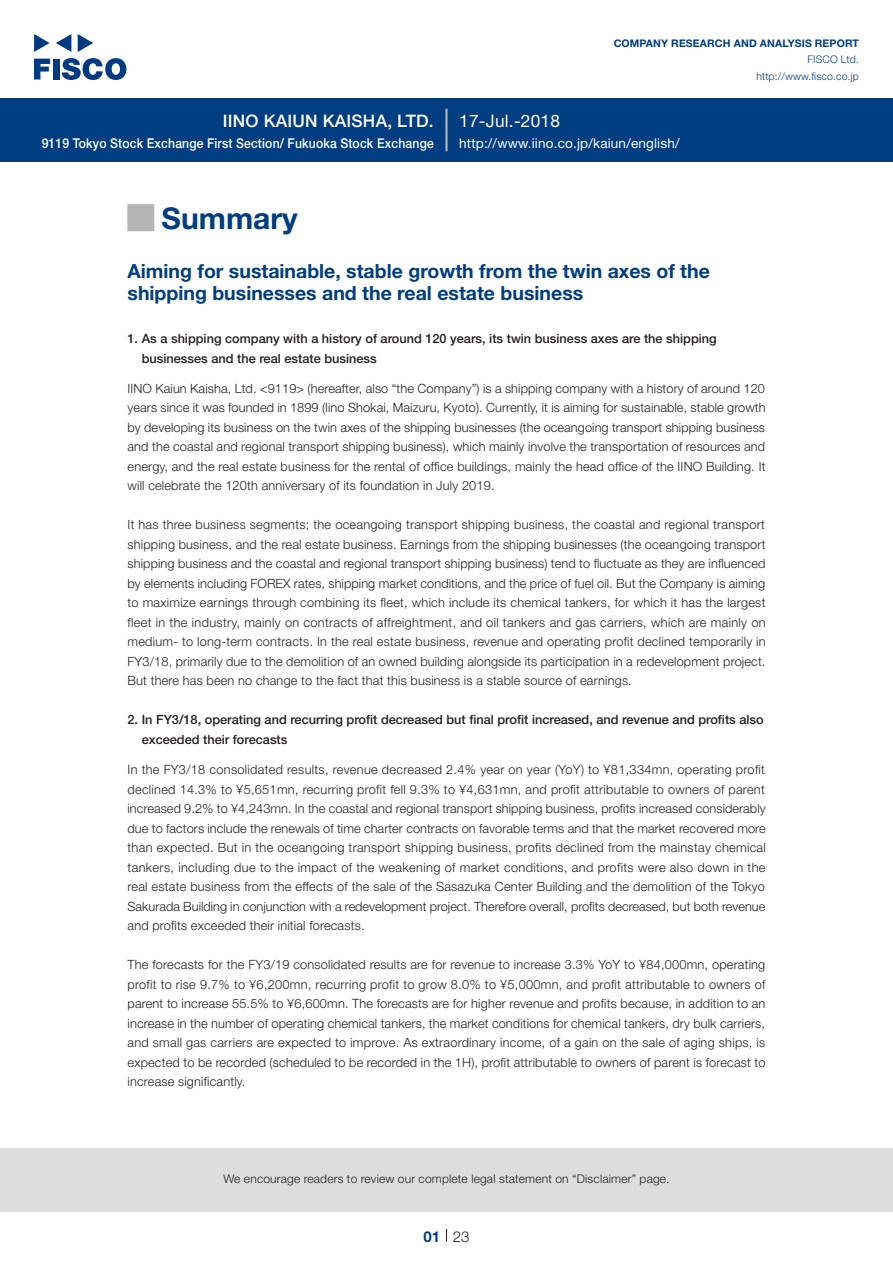
<style>
.page{position:relative;width:893px;height:1263px;background:#fff}
.page>*{position:absolute;margin:0;border:0;box-sizing:border-box;transform-origin:0 0}
.t1{font:700 30px "Helvetica Neue LT Std";color:#003d81}
.t2{font:700 27px "Koz Go Pro";color:#b5b5b6}
.中タイトル_e{font:700 19.5px/22.5px "Helvetica Neue LT Std";color:#003d81}
.t3{font:500 17.25px "Helvetica Neue LT Std";letter-spacing:.015em;color:#fff}
.t4{font:17.25px "Helvetica Neue LT Std";letter-spacing:.015em;color:#fff}
.t5{font:300 15px "Helvetica Neue LT Std";color:#231f20}
.t6{font:700 15px "Helvetica Neue LT Std";color:#003d81}
.t7{font:500 13.5px "Helvetica Neue LT Std";letter-spacing:.015em;color:#fff;scale:.9 1}
.t8{font:13.5px "Helvetica Neue LT Std";letter-spacing:.015em;color:#fff}
.本文_e{font:300 12.75px/19.5px "Helvetica Neue LT Std";letter-spacing:.015em;color:#231f20;text-align:justify}
.小タイトル_e{font:500 12.75px/19.5px "Helvetica Neue LT Std";color:#231f20}
.t9{font:300 12px "Helvetica Neue LT Std";letter-spacing:.015em;color:#231f20}
.t10{font:700 10.5px "Helvetica Neue LT Std";letter-spacing:.015em;color:#003d81}
.t11{font:300 10.5px/16.5px "Helvetica Neue LT Std";letter-spacing:.015em;color:#003d81;text-align:right}
</style>
<div class="page">
<div style="left:0;top:1148px;width:893px;height:64px;background:#ddd"></div>
<svg style="left:34px;top:59px;width:16px;height:20px"></svg>
<div style="left:53px;top:59px;width:6px;height:20px;background:#003a83"></div>
<svg style="left:62px;top:58px;width:64px;height:22px"></svg>
<svg style="left:34px;top:34px;width:16px;height:18px"></svg>
<svg style="left:78px;top:34px;width:15px;height:18px"></svg>
<svg style="left:56px;top:34px;width:15px;height:18px"></svg>
<div style="left:0;top:98px;width:893px;height:64px;background:#003d81"></div>
<hr style="left:445px;top:109px;width:3px;height:42px;background:#b5b5b6">
<svg style="left:446px;top:1229px;width:1px;height:13px"></svg>
<h3 class="t3" style="left:223px;top:110px;width:213px">IINO KAIUN KAISHA, LTD.</h3>
<p class="t7" style="left:42px;top:135px;width:437px">9119 Tokyo Stock Exchange First Section/ Fukuoka Stock Exchange</p>
<h3 class="t4" style="left:459px;top:110px;width:102px">17-Jul.-2018</h3>
<p class="t10" style="left:614px;top:37px;width:247px">COMPANY RESEARCH AND ANALYSIS REPORT</p>
<p class="t11" style="left:756px;top:51px;width:104px">FISCO Ltd. http://www.fisco.co j p.</p>
<p class="t8" style="left:459px;top:135px;width:222px">http://www.iino.co j p. /kaiun/english/</p>
<p class="t2" style="left:128px;top:200px;width:28px">█</p>
<p class="中タイトル_e" style="left:128px;top:259px;width:584px">Aiming for sustainable, stable growth from the twin axes of the shipping businesses and the real estate business</p>
<p class="小タイトル_e" style="left:142px;top:329px;width:576px;text-indent:-14px">1. As a shipping company with a history of around 120 years, its twin business axes are the shipping businesses and the real estate business</p>
<p class="本文_e" style="left:128px;top:378px;width:640px">IINO Kaiun Kaisha, Ltd &lt;. 9119&gt; (hereafter, also “the Company”) is a shipping company with a history of around 120 years since it was founded in 1899 (Iino Shokai, Maizuru, Kyoto .) Currently isit, aiming for sustainable, stable growth by developing its business on the twin axes of the shipping businesses (the oceangoing transport shipping business and the coastal and regional transport shipping business ,) which mainly involve the transportation of resources and energy, and the real estate business for the rental of office buildings, mainly the head office of the IINO Building It. will celebrate the 120th anniversary of its foundation in July 2019.</p>
<p class="本文_e" style="left:128px;top:515px;width:640px">It has three business segments; the oceangoing transport shipping business, the coastal and regional transport shipping business, and the real estate business. Earnings from the shipping businesses (the oceangoing transport shipping business and the coastal and regional transport shipping business) tend to fluctuate as they are influenced by elements including FOREX rates, shipping market conditions, and the price of fuel oil. But the Company is aiming to maximize earnings through combining its fleet, which include its chemical tankers, for which it has the largest fleet in the industry, mainly on contracts of affreightment, and oil tankers and gas carriers, which are mainly on medium- to long-term contracts In. the real estate business, revenue and operating profit declined temporarily in FY3/18, primarily due to the demolition of an owned building alongside its participation in a redevelopment project.<br>But there has been no change to the fact that this business is a stable source of earnings.</p>
<p class="小タイトル_e" style="left:142px;top:710px;width:623px;text-indent:-14px">2. In FY3/18, operating and recurring profit decreased but final profit increased, and revenue and profits also exceeded their forecasts</p>
<p class="本文_e" style="left:128px;top:759px;width:640px">In the FY3/18 consolidated results, revenue decreased 2.4% year on year (YoY) to ¥81,334mn, operating profit declined 14.3% to ¥5,651mn, recurring profit fell 9.3% to ¥4,631mn, and profit attributable to owners of parent increased 9.2% to ¥4,243mn In. the coastal and regional transport shipping business, profits increased considerably due to factors include the renewals of time charter contracts on favorable terms and that the market recovered more than expected. But in the oceangoing transport shipping business, profits declined from the mainstay chemical tankers, including due to the impact of the weakening of market conditions, and profits were also down in the real estate business from the effects of the sale of the Sasazuka Center Building and the demolition of the Tokyo Sakurada Building in conjunction with a redevelopment project. Therefore overall, profits decreased, but both revenue and profits exceeded their initial forecasts.</p>
<p class="本文_e" style="left:128px;top:954px;width:639px">The forecasts for the FY3/19 consolidated results are for revenue to increase 3.3% YoY to ¥84,000mn, operating profit to rise 9.7% to ¥6,200mn, recurring profit to grow 8.0% to ¥5,000mn, and profit attributable to owners of parent to increase 55.5% to ¥6,600mn. The forecasts are for higher revenue and profits because in, addition to an increase in the number of operating chemical tankers, the market conditions for chemical tankers, dry bulk carriers, and small gas carriers are expected to improve. As extraordinary income, of a gain on the sale of aging ships is, expected to be recorded (scheduled to be recorded in the H1 ,) profit attributable to owners of parent is forecast to increase significantly.</p>
<p class="t1" style="left:162px;top:200px;width:138px">Summary</p>
<p class="t9" style="left:223px;top:1171px;width:448px">We encourage readers to review our complete legal statement on “Disclaimer” page.</p>
<p class="t6" style="left:423px;top:1227px;width:18px">01</p>
<p class="t5" style="left:453px;top:1227px;width:18px">23</p>
</div>
